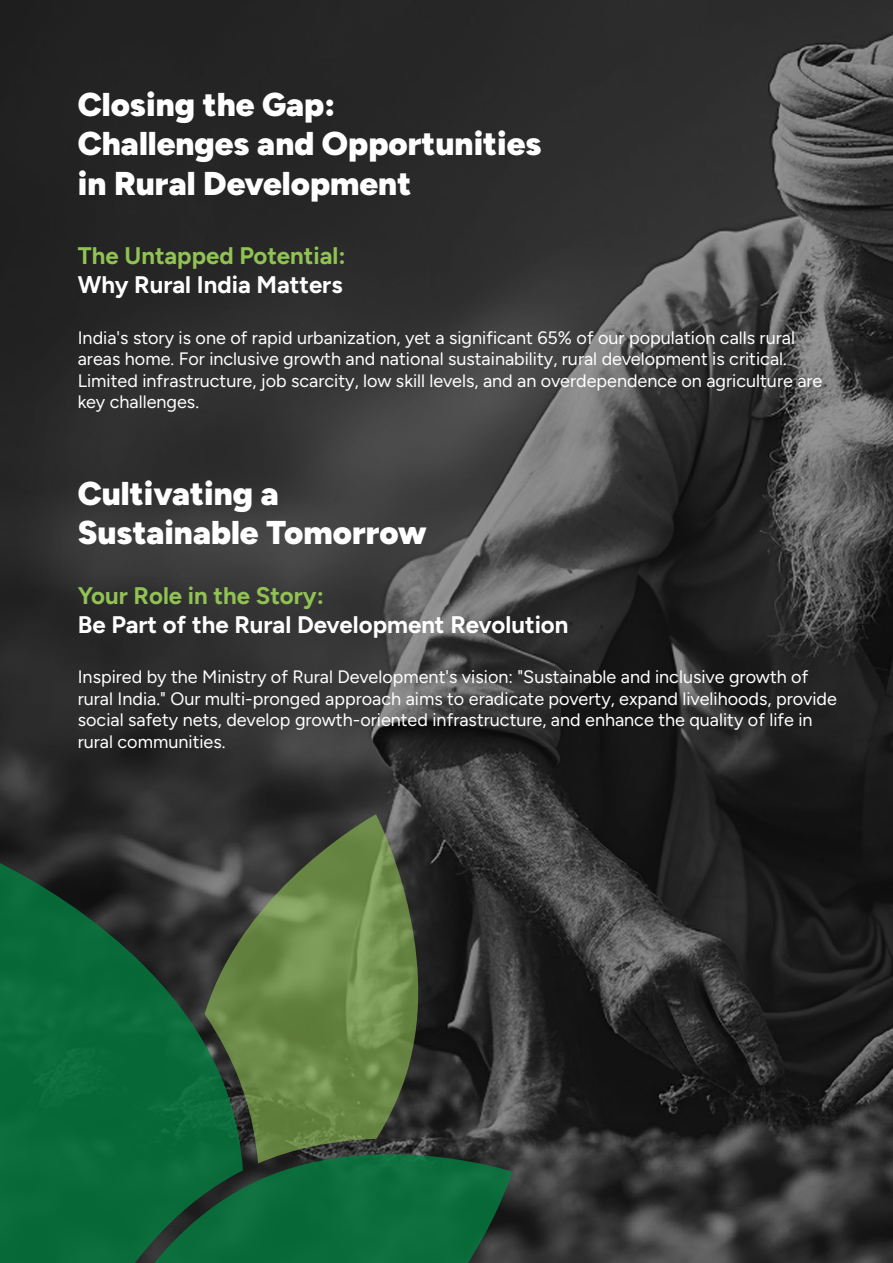
<style>
.page{position:relative;width:893px;height:1263px;background:#fff}
.page>*{position:absolute;margin:0;border:0;box-sizing:border-box;transform-origin:0 0}
.t1{font:900 33px/39.6px "Figtree";color:#fff}
.t2{font:700 24px "Figtree";color:#fff}
.t3{font:700 24px "Figtree";color:#91c254}
.t4{font:18px/21.6px "Figtree";color:#fff}
</style>
<div class="page">
<img style="left:0;top:0;width:893px;height:1263px">
<svg style="left:243px;top:1151px;width:269px;height:112px;background:#0f6539"></svg>
<svg style="left:205px;top:814px;width:215px;height:349px;background:#5e7443"></svg>
<svg style="left:0;top:856px;width:243px;height:407px;background:#155d37"></svg>
<h1 class="t1" style="left:78px;top:83px;width:465px">Closing the Gap:<br>Challenges and Opportunities in Rural Development</h1>
<h2 class="t3" style="left:78px;top:242px;width:269px">The Untapped Potential:</h2>
<h2 class="t2" style="left:78px;top:270px;width:266px">Why Rural India Matters</h2>
<p class="t4" style="left:78px;top:326px;width:746px">India's story is one of rapid urbanization, yet a significant 65% of our population calls rural areas home. For inclusive growth and national sustainability, rural development is critical.<br>Limited infrastructure, job scarcity, low skill levels, and an overdependence on agriculture are key challenges.</p>
<h1 class="t1" style="left:78px;top:472px;width:351px">Cultivating a<br>Sustainable Tomorrow</h1>
<h2 class="t3" style="left:78px;top:581px;width:248px">Your Role in the Story:</h2>
<h2 class="t2" style="left:78px;top:610px;width:492px">Be Part of the Rural Development Revolution</h2>
<p class="t4" style="left:78px;top:666px;width:761px">Inspired by the Ministry of Rural Development's vision: "Sustainable and inclusive growth of rural India." Our multi-pronged approach aims to eradicate poverty, expand livelihoods, provide social safety nets, develop growth-oriented infrastructure, and enhance the quality of life in rural communities.</p>
</div>
